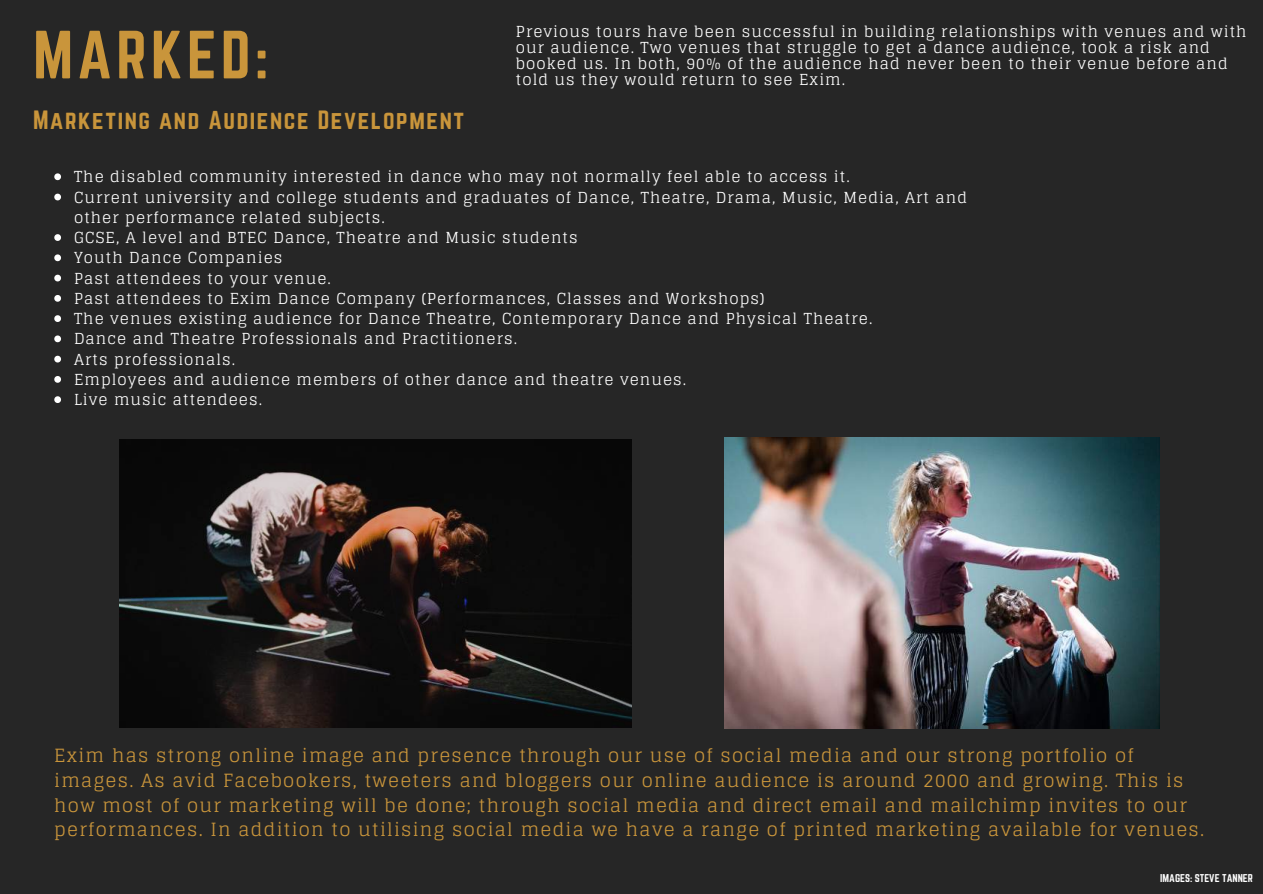
<style>
.page{position:relative;width:1263px;height:894px;background:#fff}
.page>*{position:absolute;margin:0;border:0;box-sizing:border-box;transform-origin:0 0}
.t1{font:59.55px "Norwester";letter-spacing:.07em;color:#c9953b}
.t2{font:23.1px "Norwester";letter-spacing:.07em;color:#c9953b}
.t3{font:18.3px/24.8px "Glegoo";letter-spacing:.07em;color:#c9953b}
.t4{font:15.15px/20.2px "Glegoo";letter-spacing:.07em;color:#fff}
.t5{font:9.9px "Norwester";color:#fff}
</style>
<div class="page">
<div style="left:0;top:0;width:1263px;height:893px;background:#262626"></div>
<svg style="left:54px;top:173px;width:7px;height:7px"></svg>
<svg style="left:54px;top:194px;width:7px;height:6px"></svg>
<svg style="left:54px;top:234px;width:7px;height:7px"></svg>
<svg style="left:54px;top:254px;width:7px;height:7px"></svg>
<svg style="left:54px;top:274px;width:7px;height:7px"></svg>
<svg style="left:54px;top:295px;width:7px;height:6px"></svg>
<svg style="left:54px;top:315px;width:7px;height:7px"></svg>
<svg style="left:54px;top:335px;width:7px;height:7px"></svg>
<svg style="left:54px;top:355px;width:7px;height:7px"></svg>
<svg style="left:54px;top:376px;width:7px;height:6px"></svg>
<svg style="left:54px;top:396px;width:7px;height:7px"></svg>
<img style="left:120px;top:439px;width:512px;height:288px">
<img style="left:724px;top:437px;width:435px;height:291px">
<h1 class="t1" style="left:33px;top:26px;width:237px">MARKED:</h1>
<h2 class="t2" style="left:33px;top:109px;width:432px">Marketing and Audience Development</h2>
<p class="t4" style="left:516px;top:24px;width:732px;line-height:15.8px">Previous tours have been successful in building relationships with venues and with our audience. Two venues that struggle to get a dance audience, took a risk and booked us. In both, 90% of the audience had never been to their venue before and told us they would return to see Exim.</p>
<p class="t4" style="left:74px;top:167px;width:895px">The disabled community interested in dance who may not normally feel able to access it.<br>Current university and college students and graduates of Dance, Theatre, Drama, Music, Media, Art and other performance related subjects.<br>GCSE, A level and BTEC Dance, Theatre and Music students<br>Youth Dance Companies<br>Past attendees to your venue.<br>Past attendees to Exim Dance Company (Performances, Classes and Workshops)<br>The venues existing audience for Dance Theatre, Contemporary Dance and Physical Theatre.<br>Dance and Theatre Professionals and Practitioners.<br>Arts professionals.<br>Employees and audience members of other dance and theatre venues.<br>Live music attendees.</p>
<p class="t3" style="left:54px;top:743px;width:1151px">Exim has strong online image and presence through our use of social media and our strong portfolio of images. As avid Facebookers, tweeters and bloggers our online audience is around 2000 and growing. This is how most of our marketing will be done; through social media and direct email and mailchimp invites to our performances. In addition to utilising social media we have a range of printed marketing available for venues.</p>
<p class="t5" style="left:1160px;top:873px;width:94px">IMAGES: STEVE TANNER</p>
</div>
